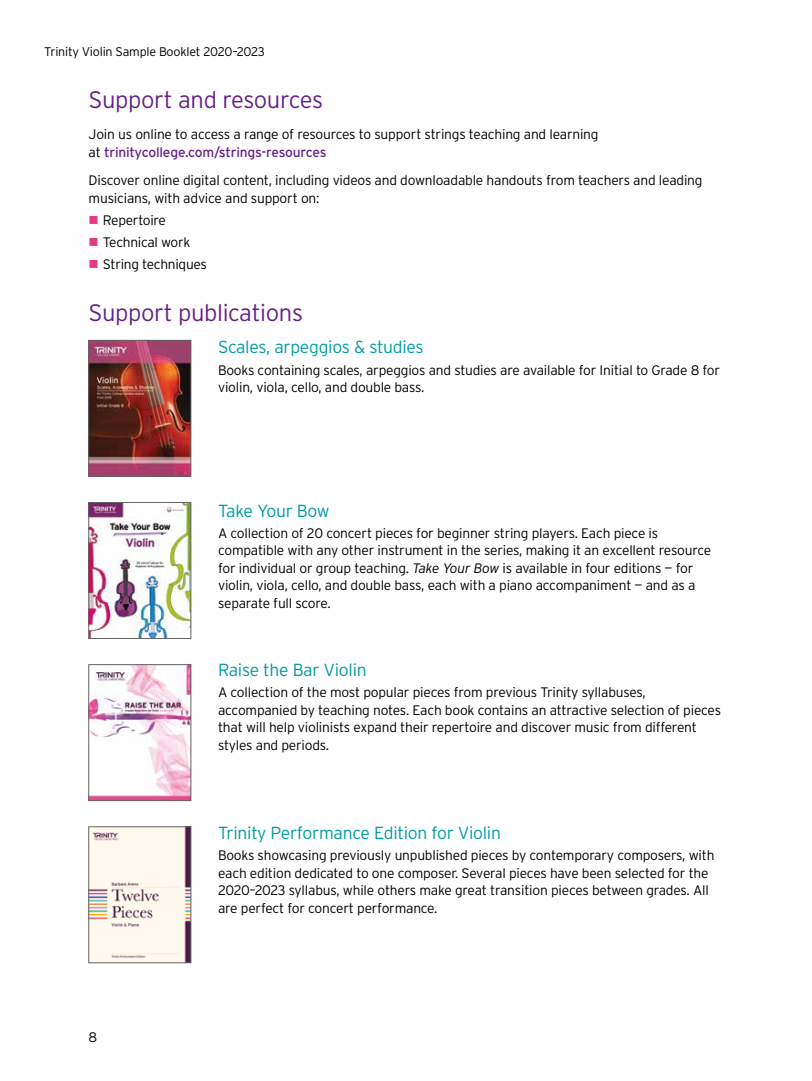
<style>
.page{position:relative;width:812px;height:1081px;background:#fff}
.page>*{position:absolute;margin:0;border:0;box-sizing:border-box;transform-origin:0 0}
.t1{font:300 23.75px "Interstate";letter-spacing:-.015em;color:#662383}
.t2{font:300 17.5px "Interstate";letter-spacing:-.015em;color:#009ba4}
.t3{font:300 13.75px/17.5px "Interstate";letter-spacing:-.015em;color:#000}
.t4{font:300 12.5px "Interstate";letter-spacing:-.015em;color:#000}
.s1{font-weight:400;color:#662383}
.s2{font-style:italic}
</style>
<div class="page">
<img style="left:91px;top:342px;width:98px;height:132px">
<div style="left:89px;top:340px;width:102px;height:136px;border:1px solid #646363"></div>
<img style="left:91px;top:504px;width:98px;height:132px">
<div style="left:89px;top:502px;width:102px;height:136px;border:1px solid #646363"></div>
<img style="left:91px;top:666px;width:98px;height:133px">
<div style="left:89px;top:664px;width:102px;height:137px;border:1px solid #646363"></div>
<img style="left:91px;top:828px;width:98px;height:133px">
<div style="left:89px;top:826px;width:102px;height:137px;border:1px solid #646363"></div>
<p class="t4" style="left:44px;top:44px;width:222px">Trinity Violin Sample Booklet 2020–2023</p>
<h1 class="t1" style="left:89px;top:86px;width:236px">Support and resources</h1>
<p class="t3" style="left:89px;top:126px;width:511px">Join us online to access a range of resources to support strings teaching and learning at <span class="s1">trinitycollege.com/strings-resources</span></p>
<p class="t3" style="left:89px;top:171px;width:615px">Discover online digital content, including videos and downloadable handouts from teachers and leading musicians, with advice and support on:</p>
<p class="t3" style="left:103px;top:209px;width:106px;line-height:22.1px">Repertoire<br>Technical work<br>String techniques</p>
<h1 class="t1" style="left:89px;top:299px;width:216px">Support publications</h1>
<p class="t2" style="left:218px;top:337px;width:207px">Scales, arpeggios &amp; studies</p>
<p class="t3" style="left:218px;top:361px;width:503px">Books containing scales, arpeggios and studies are available for Initial to Grade 8 for violin, viola, cello, and double bass.</p>
<p class="t2" style="left:218px;top:501px;width:113px">Take Your Bow</p>
<p class="t3" style="left:218px;top:524px;width:494px">A collection of 20 concert pieces for beginner string players. Each piece is compatible with any other instrument in the series, making it an excellent resource for individual or group teaching. <span class="s2">Take Your Bow</span> is available in four editions — for violin, viola, cello, and double bass, each with a piano accompaniment — and as a separate full score.</p>
<p class="t2" style="left:218px;top:660px;width:150px">Raise the Bar Violin</p>
<p class="t3" style="left:218px;top:683px;width:504px">A collection of the most popular pieces from previous Trinity syllabuses, accompanied by teaching notes. Each book contains an attractive selection of pieces that will help violinists expand their repertoire and discover music from different styles and periods.</p>
<p class="t3" style="left:89px;top:1028px;width:10px">8</p>
<p class="t2" style="left:218px;top:823px;width:284px">Trinity Performance Edition for Violin</p>
<p class="t3" style="left:218px;top:846px;width:498px">Books showcasing previously unpublished pieces by contemporary composers, with each edition dedicated to one composer. Several pieces have been selected for the 2020–2023 syllabus, while others make great transition pieces between grades. All are perfect for concert performance.</p>
</div>
